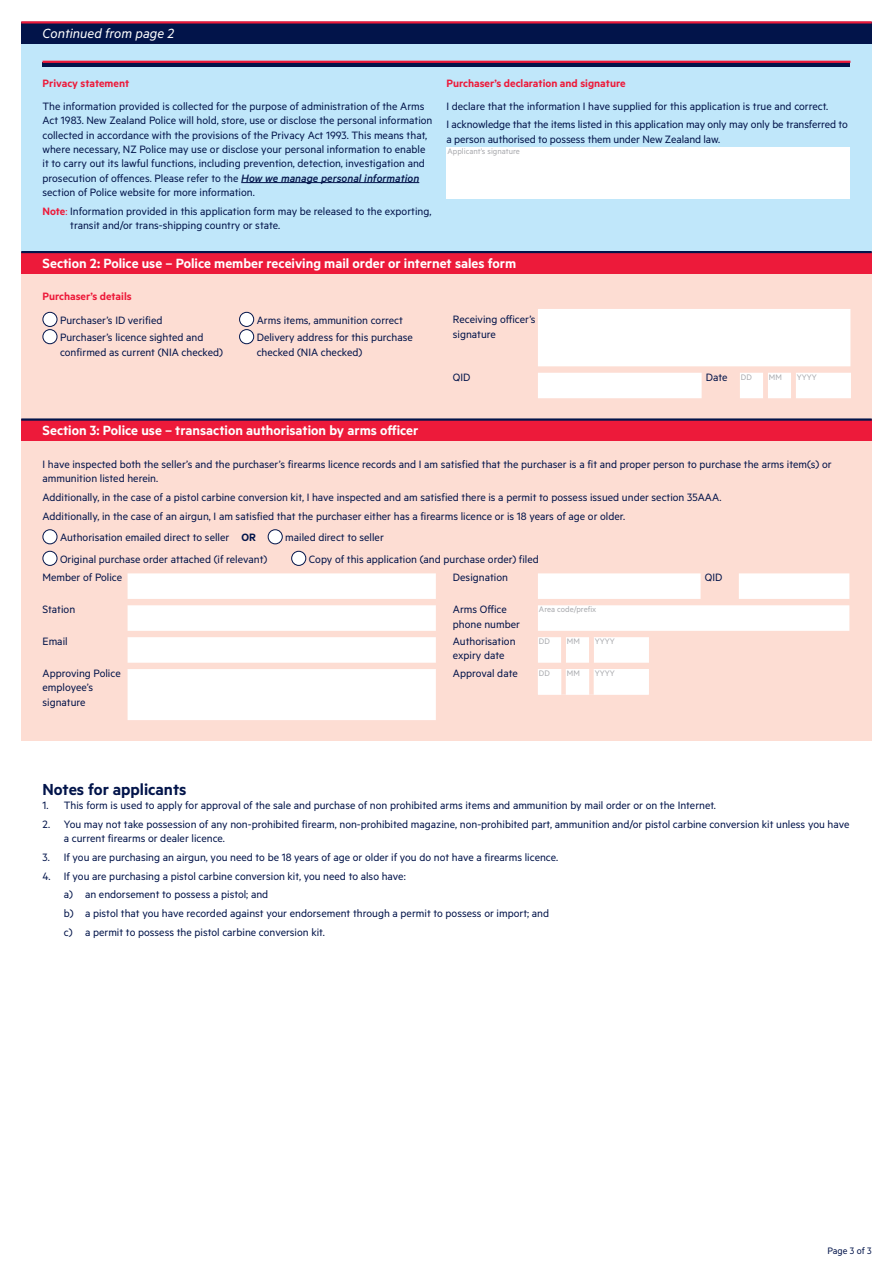
<style>
.page{position:relative;width:893px;height:1263px;background:#fff}
.page>*{position:absolute;margin:0;border:0;box-sizing:border-box;transform-origin:0 0}
.Head_2{font:600 18px "Metric";color:#02144a}
.Section_Head_L1{font:600 15px "Metric";color:#fff}
.Section_Head_L1-2{font:italic 15px "Metric";color:#fff}
.Body_0_after{font:12px/14.4px "Metric";color:#02144a}
.Body_8pt_0mm_after{font:12px/14.4px "Metric";color:#02144a}
.Body_8pt_1mm_after{font:12px/14.4px "Metric";color:#02144a}
.Section_Head_L2{font:600 12px "Metric";color:#ed1a3a}
.t1{font:10.5px "Metric";color:#02144a}
.Intra_cell{font:9px "Metric";color:#a8a9ad}
.s1{font-weight:500;font-style:italic}
.s2{font-weight:600;color:#ed1a3a}
.s3{color:#ed1a3a}
.s4{font-weight:600}
</style>
<div class="page">
<div style="left:21px;top:251px;width:851px;height:168px;background:#fdddd3"></div>
<div style="left:21px;top:252px;width:851px;height:21px;background:#ed1a3a"></div>
<hr style="left:21px;top:251px;width:851px;height:2px;background:#02144a">
<div style="left:43px;top:312px;width:14px;height:14px;background:#fff;border-radius:50%"></div>
<div style="left:43px;top:312px;width:14px;height:15px;border:1px solid #02144a;border-radius:50%"></div>
<div style="left:43px;top:330px;width:14px;height:14px;background:#fff;border-radius:50%"></div>
<div style="left:43px;top:329px;width:14px;height:15px;border:1px solid #02144a;border-radius:50%"></div>
<div style="left:240px;top:312px;width:14px;height:14px;background:#fff;border-radius:50%"></div>
<div style="left:239px;top:312px;width:15px;height:15px;border:1px solid #02144a;border-radius:50%"></div>
<div style="left:240px;top:330px;width:14px;height:14px;background:#fff;border-radius:50%"></div>
<div style="left:239px;top:329px;width:15px;height:15px;border:1px solid #02144a;border-radius:50%"></div>
<svg style="left:538px;top:309px;width:313px;height:89px;background:#fefbf9"></svg>
<div style="left:21px;top:418px;width:851px;height:323px;background:#fdddd3"></div>
<div style="left:21px;top:420px;width:851px;height:21px;background:#ed1a3a"></div>
<hr style="left:21px;top:418px;width:851px;height:3px;background:#02144a">
<div style="left:43px;top:530px;width:14px;height:14px;background:#fff;border-radius:50%"></div>
<div style="left:43px;top:529px;width:14px;height:15px;border:1px solid #02144a;border-radius:50%"></div>
<div style="left:268px;top:530px;width:14px;height:14px;background:#fff;border-radius:50%"></div>
<div style="left:268px;top:529px;width:15px;height:15px;border:1px solid #02144a;border-radius:50%"></div>
<div style="left:43px;top:551px;width:14px;height:14px;background:#fff;border-radius:50%"></div>
<div style="left:43px;top:551px;width:14px;height:15px;border:1px solid #02144a;border-radius:50%"></div>
<div style="left:292px;top:551px;width:14px;height:14px;background:#fff;border-radius:50%"></div>
<div style="left:291px;top:551px;width:15px;height:15px;border:1px solid #02144a;border-radius:50%"></div>
<svg style="left:128px;top:573px;width:721px;height:147px;fill:#fff"></svg>
<svg style="left:538px;top:637px;width:111px;height:26px;background:#fefbfa"></svg>
<svg style="left:538px;top:669px;width:111px;height:26px;background:#fefbfb"></svg>
<div style="left:21px;top:21px;width:851px;height:229px;background:#c0e7fa"></div>
<div style="left:21px;top:22px;width:851px;height:22px;background:#02144a"></div>
<hr style="left:21px;top:21px;width:851px;height:3px;background:#ed1a3a">
<hr style="left:43px;top:62px;width:807px;height:4px;background:#02144a">
<hr style="left:43px;top:61px;width:807px;height:2px;background:#ed1a3a">
<div style="left:446px;top:147px;width:404px;height:51px;background:#fff"></div>
<hr style="left:241px;top:182px;width:178px;height:1px;background:#02144a">
<p class="Section_Head_L1-2" style="left:43px;top:25px;width:133px">Continued from page 2</p>
<p class="Section_Head_L2" style="left:43px;top:76px;width:88px">Privacy statement</p>
<p class="Body_0_after" style="left:43px;top:98px;width:391px">The information provided is collected for the purpose of administration of the Arms Act 1983. New Zealand Police will hold, store, use or disclose the personal information collected in accordance with the provisions of the Privacy Act 1993. This means that, where necessary, NZ Police may use or disclose your personal information to enable it to carry out its lawful functions, including prevention, detection, investigation and prosecution of offences. Please refer to the <span class="s1">How we manage personal information </span>section of Police website for more information.</p>
<p class="Body_0_after" style="left:70px;top:203px;width:363px;text-indent:-28px"><span class="s2">Note</span><span class="s3">:</span> Information provided in this application form may be released to the exporting, transit and/or trans-shipping country or state.</p>
<p class="Section_Head_L2" style="left:446px;top:76px;width:181px">Purchaser’s declaration and signature</p>
<p class="Body_0_after" style="left:446px;top:98px;width:383px">I declare that the information I have supplied for this application is true and correct.</p>
<p class="Body_0_after" style="left:446px;top:117px;width:403px">I acknowledge that the items listed in this application may only may only be transferred to a person authorised to possess them under New Zealand law.</p>
<p class="Intra_cell" style="left:448px;top:146px;width:74px">Applicant’s signature</p>
<p class="Section_Head_L1" style="left:43px;top:254px;width:475px">Section 2: Police use – Police member receiving mail order or internet sales form</p>
<p class="Section_Head_L2" style="left:43px;top:290px;width:91px">Purchaser’s details</p>
<p class="Body_8pt_0mm_after" style="left:60px;top:312px;width:104px">Purchaser’s ID verified</p>
<p class="Body_8pt_0mm_after" style="left:60px;top:330px;width:165px">Purchaser’s licence sighted and confirmed as current (NIA checked)</p>
<p class="Body_8pt_0mm_after" style="left:453px;top:312px;width:84px">Receiving officer’s signature</p>
<p class="Body_8pt_0mm_after" style="left:453px;top:369px;width:19px">QID</p>
<p class="Body_8pt_0mm_after" style="left:706px;top:369px;width:23px">Date</p>
<p class="Intra_cell" style="left:741px;top:372px;width:12px">DD</p>
<p class="Intra_cell" style="left:769px;top:372px;width:15px">MM</p>
<p class="Intra_cell" style="left:797px;top:372px;width:22px">YYYY</p>
<p class="Body_8pt_0mm_after" style="left:257px;top:312px;width:148px">Arms items, ammunition correct</p>
<p class="Body_8pt_0mm_after" style="left:257px;top:330px;width:158px">Delivery address for this purchase checked (NIA checked)</p>
<p class="Section_Head_L1" style="left:43px;top:422px;width:377px">Section 3: Police use – transaction authorisation by arms officer</p>
<p class="Body_8pt_1mm_after" style="left:43px;top:457px;width:791px">I have inspected both the seller’s and the purchaser’s firearms licence records and I am satisfied that the purchaser is a fit and proper person to purchase the arms item(s) or ammunition listed herein.</p>
<p class="Body_8pt_1mm_after" style="left:43px;top:490px;width:680px">Additionally, in the case of a pistol carbine conversion kit, I have inspected and am satisfied there is a permit to possess issued under section 35AAA.</p>
<p class="Body_8pt_1mm_after" style="left:43px;top:508px;width:584px">Additionally, in the case of an airgun, I am satisfied that the purchaser either has a firearms licence or is 18 years of age or older.</p>
<p class="Body_8pt_0mm_after" style="left:60px;top:530px;width:197px">Authorisation emailed direct to seller <span class="s4">OR</span></p>
<p class="Body_8pt_0mm_after" style="left:285px;top:530px;width:100px">mailed direct to seller</p>
<p class="Body_8pt_0mm_after" style="left:60px;top:551px;width:209px">Original purchase order attached (if relevant)</p>
<p class="Body_8pt_0mm_after" style="left:309px;top:551px;width:232px">Copy of this application (and purchase order) filed</p>
<p class="Body_8pt_0mm_after" style="left:43px;top:570px;width:81px">Member of Police</p>
<p class="Body_8pt_0mm_after" style="left:453px;top:570px;width:57px">Designation</p>
<p class="Body_8pt_0mm_after" style="left:705px;top:570px;width:19px">QID</p>
<p class="Body_8pt_0mm_after" style="left:43px;top:602px;width:34px">Station</p>
<p class="Body_8pt_0mm_after" style="left:453px;top:602px;width:69px">Arms Office phone number</p>
<p class="Intra_cell" style="left:539px;top:604px;width:59px">Area code/prefix</p>
<p class="Body_8pt_0mm_after" style="left:43px;top:634px;width:27px">Email</p>
<p class="Body_8pt_0mm_after" style="left:453px;top:634px;width:64px">Authorisation expiry date</p>
<p class="Intra_cell" style="left:539px;top:636px;width:12px">DD</p>
<p class="Intra_cell" style="left:567px;top:636px;width:15px">MM</p>
<p class="Intra_cell" style="left:595px;top:636px;width:22px">YYYY</p>
<p class="Body_8pt_0mm_after" style="left:43px;top:665px;width:80px">Approving Police employee’s signature</p>
<p class="Body_8pt_0mm_after" style="left:453px;top:665px;width:66px">Approval date</p>
<p class="Intra_cell" style="left:539px;top:668px;width:12px">DD</p>
<p class="Intra_cell" style="left:567px;top:668px;width:15px">MM</p>
<p class="Intra_cell" style="left:595px;top:668px;width:22px">YYYY</p>
<p class="Head_2" style="left:43px;top:778px;width:145px">Notes for applicants</p>
<p class="Body_0_after" style="left:43px;top:798px;width:675px">1. This form is used to apply for approval of the sale and purchase of non prohibited arms items and ammunition by mail order or on the Internet.</p>
<p class="Body_0_after" style="left:64px;top:816px;width:787px;text-indent:-21px">2. You may not take possession of any non-prohibited firearm, non-prohibited magazine, non-prohibited part, ammunition and/or pistol carbine conversion kit unless you have a current firearms or dealer licence.</p>
<p class="Body_0_after" style="left:43px;top:849px;width:517px">3. If you are purchasing an airgun, you need to be 18 years of age or older if you do not have a firearms licence.</p>
<p class="Body_0_after" style="left:43px;top:868px;width:365px">4. If you are purchasing a pistol carbine conversion kit, you need to also have:</p>
<p class="Body_0_after" style="left:64px;top:887px;width:206px">a) an endorsement to possess a pistol; and</p>
<p class="Body_0_after" style="left:64px;top:905px;width:487px">b) a pistol that you have recorded against your endorsement through a permit to possess or import; and</p>
<p class="Body_0_after" style="left:64px;top:924px;width:263px">c) a permit to possess the pistol carbine conversion kit.</p>
<p class="t1" style="left:827px;top:1244px;width:46px">Page 3 of 3</p>
</div>
